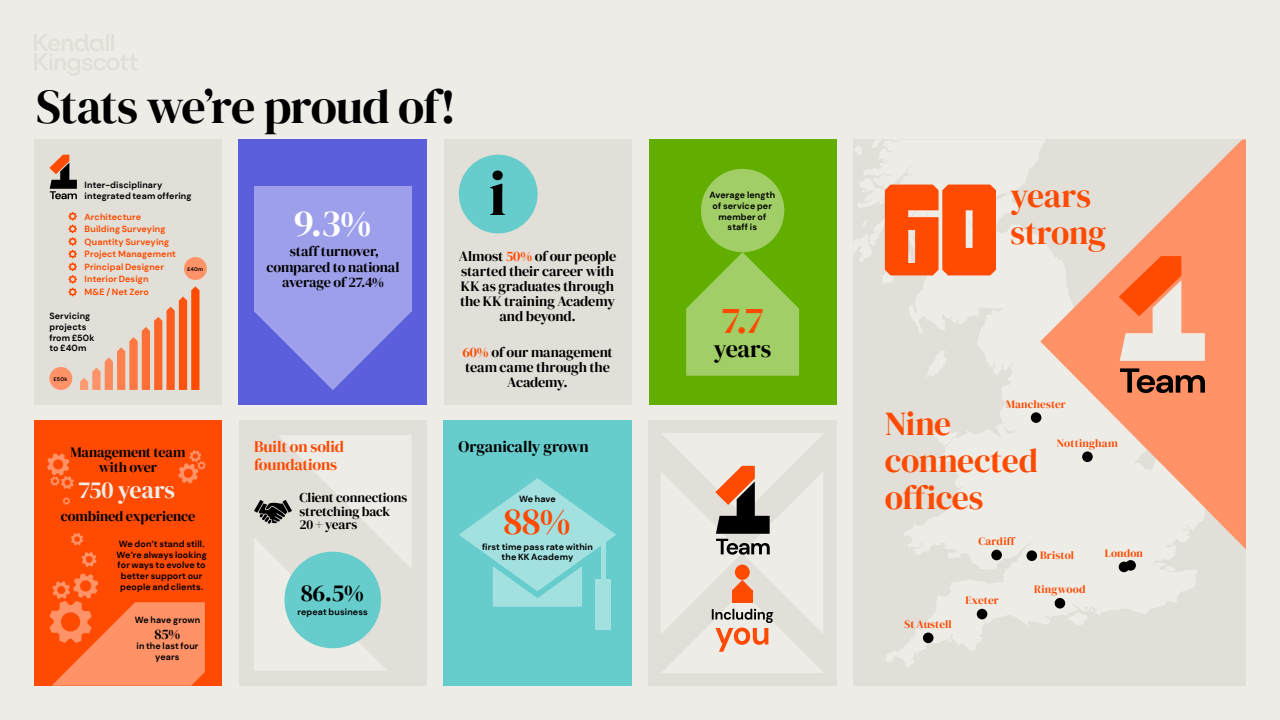
<style>
.page{position:relative;width:1280px;height:720px;background:#edece7}
.page>*{position:absolute;margin:0;border:0;box-sizing:border-box;transform-origin:0 0}
.t1{font:63.5px "DM Serif Display";color:#000}
.t2{font:48px "DM Serif Display";letter-spacing:-.02em;color:#000}
.t3{font:37.5px "DM Serif Display";color:#ff4a01}
.t4{font:37.5px "DM Serif Display";color:#fff}
.t5{font:33.6px/37.3px "DM Serif Display";letter-spacing:-.015em;color:#ff4a01}
.t6{font:24.1px "DM Serif Display";letter-spacing:-.01em;color:#000}
.t7{font:24.1px "DM Serif Display";letter-spacing:-.01em;color:#edece7}
.t8{font:16.1px/17.8px "DM Serif Display";letter-spacing:-.015em;color:#ff4a01}
.t9{font:16.1px "DM Serif Display";letter-spacing:-.005em;color:#000}
.t10{font:14.3px/15.2px "DM Serif Display";letter-spacing:-.01em;color:#000;text-align:center}
.t11{font:13.4px/13.4px "DM Serif Display";letter-spacing:-.015em;color:#000}
.t12{font:11.2px "DM Serif Display";letter-spacing:.01em;color:#ff4a01}
.t13{font:700 8.9px/10.7px "DM Sans";letter-spacing:.015em;color:#000;text-align:center}
.t14{font:700 8.9px/12.5px "DM Sans";letter-spacing:.01em;color:#ff4a01}
.t15{font:700 5.4px "DM Sans";letter-spacing:.035em;color:#000}
.s1{color:#ff4a01}
</style>
<div class="page">
<svg style="left:34px;top:34px;width:103px;height:42px"></svg>
<div style="left:34px;top:140px;width:188px;height:265px;background:#e1dfd7"></div>
<div style="left:49px;top:367px;width:23px;height:23px;background:#ff9267;border-radius:50%"></div>
<div style="left:184px;top:257px;width:23px;height:23px;background:#ff9267;border-radius:50%"></div>
<svg style="left:49px;top:155px;width:28px;height:44px"></svg>
<svg style="left:68px;top:212px;width:131px;height:178px"></svg>
<div style="left:649px;top:420px;width:188px;height:266px;background:#e1dfd7"></div>
<svg style="left:661px;top:433px;width:162px;height:240px"></svg>
<div style="left:735px;top:565px;width:15px;height:15px;background:#ff4a01;border-radius:50%"></div>
<div style="left:853px;top:140px;width:393px;height:546px;background:#e1dfd7"></div>
<svg style="left:853px;top:140px;width:344px;height:527px"></svg>
<svg style="left:1040px;top:140px;width:206px;height:409px"></svg>
<svg style="left:1119px;top:256px;width:86px;height:105px"></svg>
<svg style="left:1120px;top:368px;width:85px;height:25px;background:#99573d"></svg>
<svg style="left:885px;top:185px;width:111px;height:90px;background:#fc5c1b"></svg>
<div style="left:923px;top:633px;width:11px;height:10px;background:#000;border-radius:50%"></div>
<div style="left:977px;top:609px;width:10px;height:10px;background:#000;border-radius:50%"></div>
<div style="left:991px;top:550px;width:11px;height:10px;background:#000;border-radius:50%"></div>
<div style="left:1027px;top:550px;width:10px;height:11px;background:#000;border-radius:50%"></div>
<div style="left:1055px;top:598px;width:10px;height:11px;background:#000;border-radius:50%"></div>
<div style="left:1119px;top:562px;width:10px;height:10px;background:#000;border-radius:50%"></div>
<div style="left:1125px;top:560px;width:11px;height:11px;background:#000;border-radius:50%"></div>
<div style="left:1082px;top:451px;width:11px;height:11px;background:#000;border-radius:50%"></div>
<div style="left:1031px;top:412px;width:10px;height:11px;background:#000;border-radius:50%"></div>
<div style="left:444px;top:140px;width:187px;height:265px;background:#e1dfd7"></div>
<div style="left:459px;top:155px;width:79px;height:78px;background:#6cc;border-radius:50%"></div>
<div style="left:649px;top:140px;width:188px;height:265px;background:#62ae00"></div>
<svg style="left:686px;top:252px;width:113px;height:124px"></svg>
<div style="left:701px;top:169px;width:83px;height:83px;background:#a1ce66;border-radius:50%"></div>
<div style="left:34px;top:420px;width:188px;height:266px;background:#ff4a01"></div>
<svg style="left:47px;top:453px;width:27px;height:36px"></svg>
<svg style="left:178px;top:450px;width:28px;height:34px"></svg>
<svg style="left:82px;top:552px;width:15px;height:15px"></svg>
<svg style="left:71px;top:533px;width:12px;height:12px"></svg>
<svg style="left:63px;top:497px;width:7px;height:8px"></svg>
<svg style="left:49px;top:573px;width:156px;height:113px"></svg>
<div style="left:443px;top:420px;width:188px;height:266px;background:#6cc"></div>
<svg style="left:459px;top:478px;width:157px;height:129px"></svg>
<div style="left:596px;top:579px;width:15px;height:51px;background:#a3e0e0"></div>
<div style="left:601px;top:541px;width:5px;height:38px;background:#a3e0e0"></div>
<div style="left:239px;top:420px;width:188px;height:266px;background:#e1dfd7"></div>
<svg style="left:254px;top:435px;width:157px;height:235px"></svg>
<div style="left:239px;top:140px;width:188px;height:265px;background:#5b5fdc"></div>
<div style="left:254px;top:186px;width:158px;height:125px;background:#9d9fea"></div>
<svg style="left:254px;top:311px;width:158px;height:79px"></svg>
<h2 class="t2" style="left:36px;top:79px;width:421px">Stats we’re proud of!</h2>
<p class="t13" style="left:85px;top:180px;width:108px;text-align:left">Inter-disciplinary integrated team offering</p>
<p class="t14" style="left:85px;top:210px;width:93px">Architecture<br>Building Surveying<br>Quantity Surveying<br>Project Management<br>Principal Designer<br>Interior Design<br>M&amp;E / Net Zero</p>
<p class="t13" style="left:49px;top:311px;width:47px;text-align:left">Servicing projects from £50k to £40m</p>
<p class="t15" style="left:54px;top:376px;width:15px">£50k</p>
<p class="t15" style="left:187px;top:266px;width:18px">£40m</p>
<h3 class="t10" style="left:71px;top:444px;width:117px">Management team with over</h3>
<h3 class="t7" style="left:78px;top:476px;width:98px">750 years</h3>
<h3 class="t10" style="left:61px;top:509px;width:136px">combined experience</h3>
<p class="t13" style="left:117px;top:539px;width:92px">We don’t stand still.<br>We’re always looking for ways to evolve to better support our people and clients.</p>
<p class="t13" style="left:135px;top:614px;width:67px">We have grown</p>
<h3 class="t10" style="left:154px;top:626px;width:28px">85%</h3>
<p class="t13" style="left:136px;top:641px;width:63px">in the last four years</p>
<h3 class="t4" style="left:294px;top:202px;width:80px">9.3%</h3>
<h3 class="t10" style="left:266px;top:244px;width:134px">staff turnover, compared to national average of 27.4%</h3>
<h3 class="t8" style="left:254px;top:438px;width:92px">Built on solid foundations</h3>
<h3 class="t11" style="left:300px;top:491px;width:109px">Client connections stretching back<br>20 + years</h3>
<h3 class="t6" style="left:301px;top:579px;width:65px">86.5%</h3>
<p class="t13" style="left:297px;top:606px;width:72px">repeat business</p>
<h1 class="t1" style="left:489px;top:157px;width:19px">i</h1>
<h3 class="t10" style="left:459px;top:248px;width:159px">Almost <span class="s1">50%</span> of our people started their career with<br>KK as graduates through the KK training Academy and beyond.</h3>
<h3 class="t10" style="left:462px;top:344px;width:152px"><span class="s1">60%</span> of our management team came through the<br>Academy.</h3>
<h3 class="t9" style="left:459px;top:437px;width:132px">Organically grown</h3>
<p class="t13" style="left:519px;top:494px;width:38px">We have</p>
<h3 class="t3" style="left:504px;top:500px;width:69px">88%</h3>
<p class="t13" style="left:482px;top:541px;width:112px">first time pass rate within the KK Academy</p>
<p class="t13" style="left:710px;top:190px;width:67px">Average length of service per member of staff is</p>
<h3 class="t3" style="left:722px;top:298px;width:43px">7.7</h3>
<h3 class="t6" style="left:714px;top:335px;width:59px">years</h3>
<h3 class="t5" style="left:1011px;top:177px;width:97px">years strong</h3>
<p class="t12" style="left:1006px;top:398px;width:61px">Manchester</p>
<h3 class="t5" style="left:885px;top:405px;width:155px">Nine connected offices</h3>
<p class="t12" style="left:978px;top:535px;width:38px">Cardiff</p>
<p class="t12" style="left:1057px;top:437px;width:62px">Nottingham</p>
<p class="t12" style="left:905px;top:618px;width:49px">St Austell</p>
<p class="t12" style="left:966px;top:594px;width:35px">Exeter</p>
<p class="t12" style="left:1040px;top:549px;width:35px">Bristol</p>
<p class="t12" style="left:1034px;top:583px;width:53px">Ringwood</p>
<p class="t12" style="left:1105px;top:547px;width:40px">London</p>
</div>
